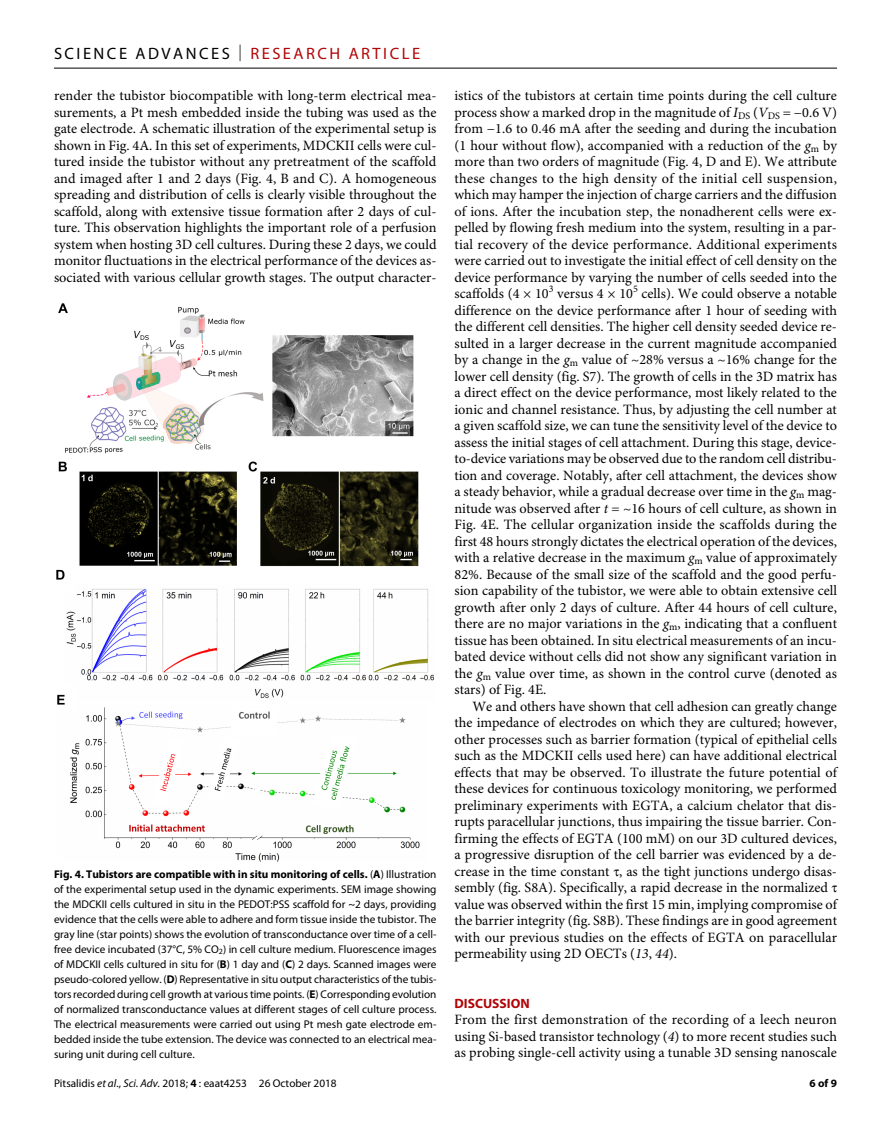
<style>
.page{position:relative;width:891px;height:1134px;background:#fff}
.page>*{position:absolute;margin:0;border:0;box-sizing:border-box;transform-origin:0 0}
.t1{font:16.5px "Myriad Pro";letter-spacing:.15em;color:#000}
.t2{font:14.25px/16.5px "Minion Pro";color:#000;text-align:justify}
.t3{font:700 13.5px "Myriad Pro";color:#b10508}
.t4{font:11.25px/15px "Myriad Pro";color:#000;text-align:justify}
.t5{font:700 11.25px "Myriad Pro";color:#000}
.s1{font-weight:300}
.s2{color:#b10508}
.s3{font-style:italic}
.s4{font-weight:700}
</style>
<div class="page">
<hr style="left:54px;top:68px;width:783px;height:1px;background:#000">
<img style="left:56px;top:304px;width:378px;height:558px">
<p class="t1" style="left:54px;top:40px;width:368px">SCIENCE ADVANCES <span class="s1">|</span> <span class="s2">RESEARCH ARTICLE</span></p>
<p class="t2" style="left:54px;top:89px;width:384px">render the tubistor biocompatible with long-term electrical mea&shy;surements, a Pt mesh embedded inside the tubing was used as the gate electrode. A schematic illustration of the experimental setup is shown in Fig. 4A. In this set of experiments, MDCKII cells were cul&shy;tured inside the tubistor without any pretreatment of the scaffold and imaged after 1 and 2 days (Fig. 4, B and C). A homogeneous spreading and distribution of cells is clearly visible throughout the scaffold, along with extensive tissue formation after 2 days of cul&shy;ture. This observation highlights the important role of a perfusion system when hosting 3D cell cultures. During these 2 days, we could monitor fluctuations in the electrical performance of the devices as&shy;sociated with various cellular growth stages. The output character-</p>
<p class="t2" style="left:454px;top:89px;width:384px">istics of the tubistors at certain time points during the cell culture process show a marked drop in the magnitude of <span class="s3">I</span><sub>DS</sub> (<span class="s3">V</span><sub>DS</sub> = −0.6 V) from −1.6 to 0.46 mA after the seeding and during the incubation (1 hour without flow), accompanied with a reduction of the <span class="s3">g</span><sub>m</sub> by more than two orders of magnitude (Fig. 4, D and E). We attribute these changes to the high density of the initial cell suspension, which may hamper the injection of charge carriers and the diffusion of ions. After the incubation step, the nonadherent cells were ex&shy;pelled by flowing fresh medium into the system, resulting in a par&shy;tial recovery of the device performance. Additional experiments were carried out to investigate the initial effect of cell density on the device performance by varying the number of cells seeded into the scaffolds (4 × 10<sup>3</sup> versus 4 × 10<sup>5</sup> cells). We could observe a notable difference on the device performance after 1 hour of seeding with the different cell densities. The higher cell density seeded device re&shy;sulted in a larger decrease in the current magnitude accompanied by a change in the <span class="s3">g</span><sub>m</sub> value of ~28% versus a ~16% change for the lower cell density (fig. S7). The growth of cells in the 3D matrix has a direct effect on the device performance, most likely related to the ionic and channel resistance. Thus, by adjusting the cell number at a given scaffold size, we can tune the sensitivity level of the device to assess the initial stages of cell attachment. During this stage, device&shy;to-device variations may be observed due to the random cell distribu&shy;tion and coverage. Notably, after cell attachment, the devices show a steady behavior, while a gradual decrease over time in the <span class="s3">g</span><sub>m</sub> mag&shy;nitude was observed after <span class="s3">t</span> = ~16 hours of cell culture, as shown in Fig. 4E. The cellular organization inside the scaffolds during the first 48 hours strongly dictates the electrical operation of the devices, with a relative decrease in the maximum <span class="s3">g</span><sub>m</sub> value of approximately 82%. Because of the small size of the scaffold and the good perfu&shy;sion capability of the tubistor, we were able to obtain extensive cell growth after only 2 days of culture. After 44 hours of cell culture, there are no major variations in the <span class="s3">g</span><sub>m</sub>, indicating that a confluent tissue has been obtained. In situ electrical measurements of an incu&shy;bated device without cells did not show any significant variation in the <span class="s3">g</span><sub>m</sub> value over time, as shown in the control curve (denoted as stars) of Fig. 4E.</p>
<p class="t2" style="left:454px;top:699px;width:384px;text-indent:18px">We and others have shown that cell adhesion can greatly change the impedance of electrodes on which they are cultured; however, other processes such as barrier formation (typical of epithelial cells such as the MDCKII cells used here) can have additional electrical effects that may be observed. To illustrate the future potential of these devices for continuous toxicology monitoring, we performed preliminary experiments with EGTA, a calcium chelator that dis&shy;rupts paracellular junctions, thus impairing the tissue barrier. Con&shy;firming the effects of EGTA (100 mM) on our 3D cultured devices, a progressive disruption of the cell barrier was evidenced by a de&shy;crease in the time constant ▼, as the tight junctions undergo disas&shy;sembly (fig. S8A). Specifically, a rapid decrease in the normalized ▼ value was observed within the first 15 min, implying compromise of the barrier integrity (fig. S8B). These findings are in good agreement with our previous studies on the effects of EGTA on paracellular permeability using 2D OECTs (<span class="s3">13</span>, <span class="s3">44</span>).</p>
<p class="t3" style="left:454px;top:992px;width:77px">DISCUSSION</p>
<p class="t2" style="left:454px;top:1013px;width:384px">From the first demonstration of the recording of a leech neuron using Si-based transistor technology (<span class="s3">4</span>) to more recent studies such as probing single-cell activity using a tunable 3D sensing nanoscale</p>
<p class="t4" style="left:54px;top:867px;width:384px"><span class="s4">Fig. 4. Tubistors are compatible with in situ monitoring of cells.</span> (<span class="s4">A</span>) Illustration of the experimental setup used in the dynamic experiments. SEM image showing the MDCKII cells cultured in situ in the PEDOT:PSS scaffold for ~2 days, providing evidence that the cells were able to adhere and form tissue inside the tubistor. The gray line (star points) shows the evolution of transconductance over time of a cell&shy;free device incubated (37°C, 5% CO<sub>2</sub>) in cell culture medium. Fluorescence images of MDCKII cells cultured in situ for (<span class="s4">B</span>) 1 day and (<span class="s4">C</span>) 2 days. Scanned images were pseudo-colored yellow. (<span class="s4">D</span>) Representative in situ output characteristics of the tubis&shy;tors recorded during cell growth at various time points. (<span class="s4">E</span>) Corresponding evolution of normalized transconductance values at different stages of cell culture process.<br>The electrical measurements were carried out using Pt mesh gate electrode em&shy;bedded inside the tube extension. The device was connected to an electrical mea&shy;suring unit during cell culture.</p>
<p class="t4" style="left:54px;top:1076px;width:284px">Pitsalidis <span class="s3">et al</span>., <span class="s3">Sci. Adv.</span> 2018; <span class="s4">4</span> : eaat4253 26 October 2018</p>
<p class="t5" style="left:810px;top:1074px;width:29px">6 of 9</p>
</div>
